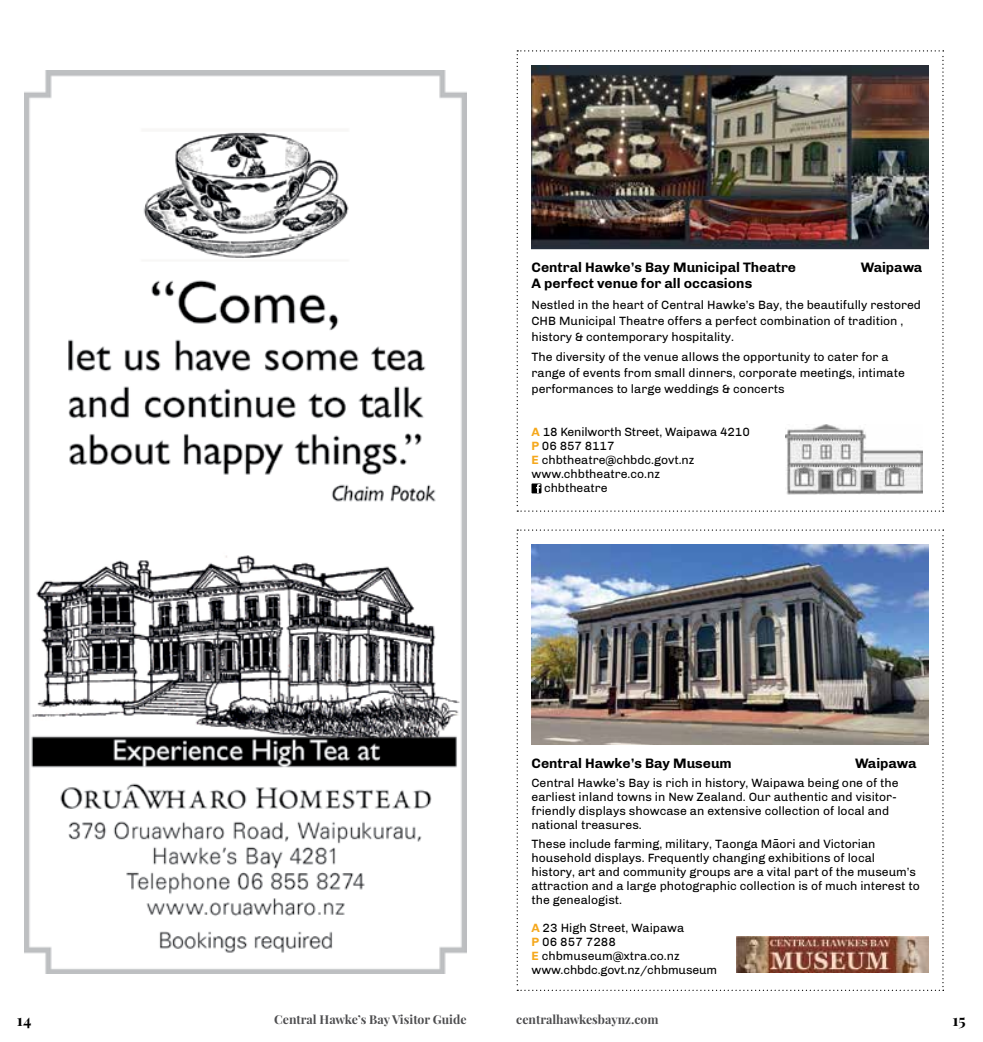
<style>
.page{position:relative;width:983px;height:1042px;background:#fff}
.page>*{position:absolute;margin:0;border:0;box-sizing:border-box;transform-origin:0 0}
.t1{font:700 15.75px "Playfair Display";color:#000}
.t2{font:700 14px "Chivo";color:#000}
.t3{font:12.25px/14px "Chivo";color:#000}
.t4{font:700 12.25px "Playfair Display";color:#4d4d4f}
.s1{font-weight:700;color:#f5a81d}
</style>
<div class="page">
<img style="left:516px;top:50px;width:427px;height:462px">
<div style="left:779px;top:424px;width:149px;height:70px;background:#fff"></div>
<img style="left:785px;top:424px;width:137px;height:70px">
<svg style="left:516px;top:529px;width:427px;height:462px"></svg>
<img style="left:531px;top:544px;width:397px;height:200px">
<img style="left:736px;top:937px;width:192px;height:35px">
<img style="left:25px;top:70px;width:441px;height:903px">
<p class="t2" style="left:531px;top:258px;width:266px">Central Hawke’s Bay Municipal Theatre</p>
<p class="t2" style="left:860px;top:258px;width:63px">Waipawa</p>
<p class="t2" style="left:531px;top:275px;width:222px">A perfect venue for all occasions</p>
<p class="t3" style="left:531px;top:297px;width:391px;line-height:15.8px">Nestled in the heart of Central Hawke’s Bay, the beautifully restored<br>CHB Municipal Theatre offers a perfect combination of tradition , history &amp; contemporary hospitality.</p>
<p class="t3" style="left:531px;top:349px;width:375px;line-height:15.8px">The diversity of the venue allows the opportunity to cater for a range of events from small dinners, corporate meetings, intimate performances to large weddings &amp; concerts</p>
<p class="t3" style="left:531px;top:424px;width:220px"><span class="s1">A</span> 18 Kenilworth Street, Waipawa 4210</p>
<p class="t3" style="left:531px;top:438px;width:85px"><span class="s1">P</span> 06 857 8117</p>
<p class="t3" style="left:531px;top:452px;width:164px"><span class="s1">E</span> chbtheatre@chbdc.govt.nz</p>
<p class="t3" style="left:531px;top:466px;width:130px">www.chbtheatre.co.nz</p>
<p class="t3" style="left:544px;top:480px;width:65px">chbtheatre</p>
<p class="t2" style="left:531px;top:755px;width:202px">Central Hawke’s Bay Museum</p>
<p class="t2" style="left:854px;top:755px;width:63px">Waipawa</p>
<p class="t3" style="left:531px;top:776px;width:368px">Central Hawke’s Bay is rich in history, Waipawa being one of the earliest inland towns in New Zealand. Our authentic and visitor&shy;friendly displays showcase an extensive collection of local and national treasures.</p>
<p class="t3" style="left:531px;top:837px;width:389px">These include farming, military, Taonga Māori and Victorian household displays. Frequently changing exhibitions of local history, art and community groups are a vital part of the museum’s attraction and a large photographic collection is of much interest to the genealogist.</p>
<p class="t3" style="left:531px;top:920px;width:187px"><span class="s1">A</span> 23 High Street, Waipawa<br><span class="s1">P</span> 06 857 7288<br><span class="s1">E</span> chbmuseum@xtra.co.nz www.chbdc.govt.nz/chbmuseum</p>
<p class="t1" style="left:17px;top:1010px;width:16px">14</p>
<p class="t4" style="left:274px;top:1011px;width:194px">Central Hawke’s Bay Visitor Guide</p>
<p class="t4" style="left:516px;top:1011px;width:144px">centralhawkesbaynz.com</p>
<p class="t1" style="left:952px;top:1010px;width:15px">15</p>
</div>
